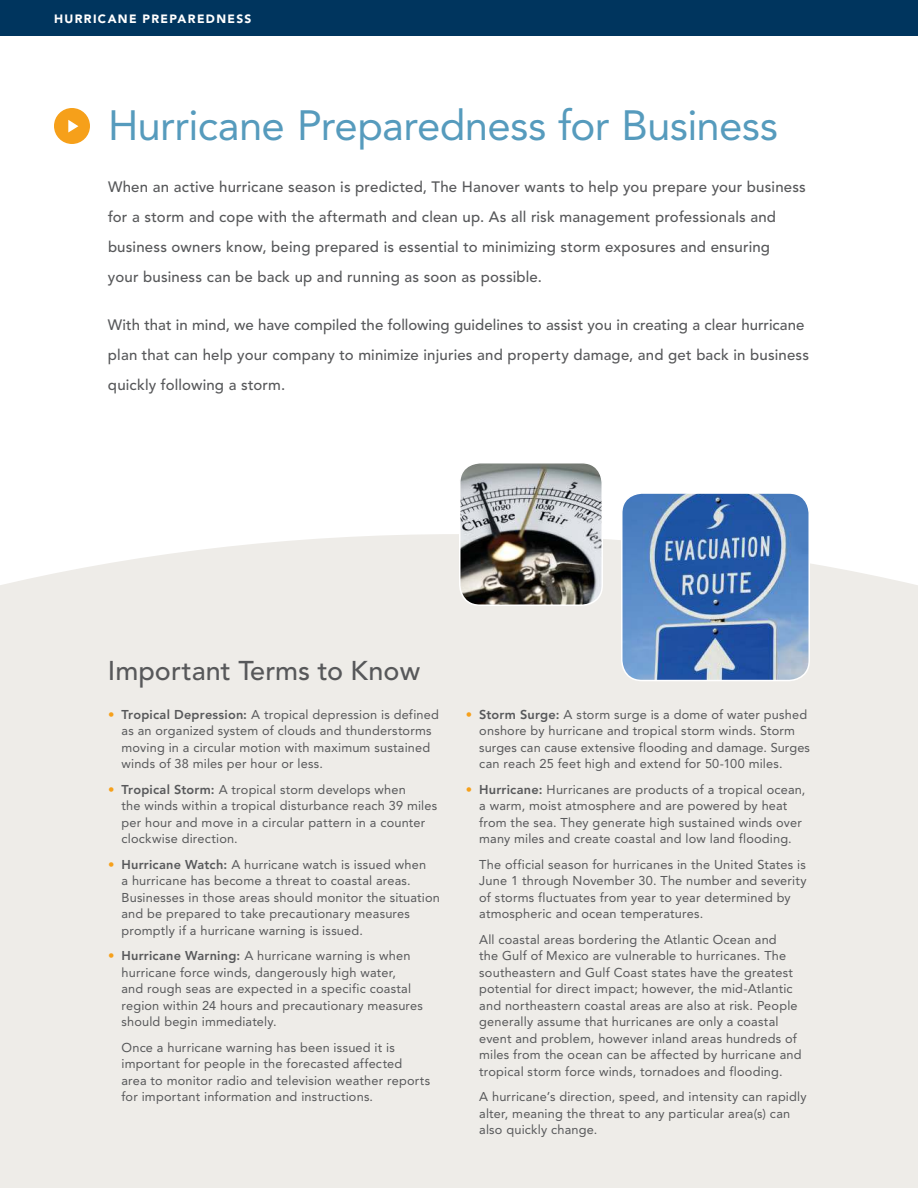
<style>
.page{position:relative;width:918px;height:1188px;background:#fff}
.page>*{position:absolute;margin:0;border:0;box-sizing:border-box;transform-origin:0 0}
.t1{font:42px "Avenir LT Std";letter-spacing:-.015em;color:#569bbd}
.t2{font:500 27px "Avenir LT Std";color:#57585a}
.t3{font:500 15px/30px "Avenir LT Std";letter-spacing:.01em;color:#57585a}
.t4{font:12.75px/16.5px "Avenir LT Std";letter-spacing:.015em;color:#57585a}
.t5{font:900 12px "Avenir LT Std";letter-spacing:.115em;color:#fff}
.s1{font-weight:800;color:#f6a01a}
.s2{font-weight:800}
</style>
<div class="page">
<div style="left:0;top:0;width:918px;height:36px;background:#00355e"></div>
<div style="left:0;top:534px;width:918px;height:654px;background:#eeece8"></div>
<img style="left:460px;top:465px;width:142px;height:140px">
<div style="left:459px;top:462px;width:144px;height:144px;border:2px solid #fff;border-radius:20px"></div>
<img style="left:622px;top:495px;width:187px;height:186px">
<div style="left:621px;top:492px;width:189px;height:189px;border:2px solid #fff;border-radius:20px"></div>
<div style="left:54px;top:108px;width:36px;height:36px;background:#f6a01a;border-radius:50%"></div>
<svg style="left:68px;top:120px;width:10px;height:13px"></svg>
<p class="t5" style="left:54px;top:14px;width:199px">HURRICANE PREPAREDNESS</p>
<h1 class="t1" style="left:108px;top:107px;width:671px">Hurricane Preparedness for Business</h1>
<p class="t3" style="left:108px;top:174px;width:699px">When an active hurricane season is predicted, The Hanover wants to help you prepare your business for a storm and cope with the aftermath and clean up. As all risk management professionals and business owners know, being prepared is essential to minimizing storm exposures and ensuring<br>your business can be back up and running as soon as possible.</p>
<p class="t3" style="left:108px;top:312px;width:703px">With that in mind, we have compiled the following guidelines to assist you in creating a clear hurricane plan that can help your company to minimize injuries and property damage, and get back in business quickly following a storm.</p>
<h2 class="t2" style="left:108px;top:659px;width:314px">Important Terms to Know</h2>
<p class="t4" style="left:122px;top:707px;width:319px;text-indent:-14px"><span class="s1">•</span> <span class="s2">Tropical Depression:</span> A tropical depression is defined as an organized system of clouds and thunderstorms moving in a circular motion with maximum sustained winds of 38 miles per hour or less.</p>
<p class="t4" style="left:122px;top:782px;width:317px;text-indent:-14px"><span class="s1">•</span> <span class="s2">Tropical Storm:</span> A tropical storm develops when<br>the winds within a tropical disturbance reach 39 miles per hour and move in a circular pattern in a counter clockwise direction.</p>
<p class="t4" style="left:122px;top:857px;width:320px;text-indent:-14px"><span class="s1">•</span> <span class="s2">Hurricane Watch:</span> A hurricane watch is issued when<br>a hurricane has become a threat to coastal areas.<br>Businesses in those areas should monitor the situation and be prepared to take precautionary measures promptly if a hurricane warning is issued.</p>
<p class="t4" style="left:122px;top:949px;width:303px;text-indent:-14px"><span class="s1">•</span> <span class="s2">Hurricane Warning:</span> A hurricane warning is when hurricane force winds, dangerously high water,<br>and rough seas are expected in a specific coastal region within 24 hours and precautionary measures should begin immediately.</p>
<p class="t4" style="left:122px;top:1040px;width:310px">Once a hurricane warning has been issued it is important for people in the forecasted affected area to monitor radio and television weather reports for important information and instructions.</p>
<p class="t4" style="left:479px;top:707px;width:332px;text-indent:-14px"><span class="s1">•</span> <span class="s2">Storm Surge:</span> A storm surge is a dome of water pushed onshore by hurricane and tropical storm winds. Storm surges can cause extensive flooding and damage. Surges can reach 25 feet high and extend for 50-100 miles.</p>
<p class="t4" style="left:479px;top:782px;width:328px;text-indent:-14px"><span class="s1">•</span> <span class="s2">Hurricane:</span> Hurricanes are products of a tropical ocean, a warm, moist atmosphere and are powered by heat from the sea. They generate high sustained winds over many miles and create coastal and low land flooding.</p>
<p class="t4" style="left:479px;top:857px;width:329px">The official season for hurricanes in the United States is June 1 through November 30. The number and severity of storms fluctuates from year to year determined by atmospheric and ocean temperatures.</p>
<p class="t4" style="left:479px;top:932px;width:324px">All coastal areas bordering the Atlantic Ocean and<br>the Gulf of Mexico are vulnerable to hurricanes. The southeastern and Gulf Coast states have the greatest potential for direct impact; however, the mid-Atlantic and northeastern coastal areas are also at risk. People generally assume that hurricanes are only a coastal event and problem, however inland areas hundreds of miles from the ocean can be affected by hurricane and tropical storm force winds, tornadoes and flooding.</p>
<p class="t4" style="left:479px;top:1090px;width:329px">A hurricane’s direction, speed, and intensity can rapidly alter, meaning the threat to any particular area(s) can also quickly change.</p>
</div>
